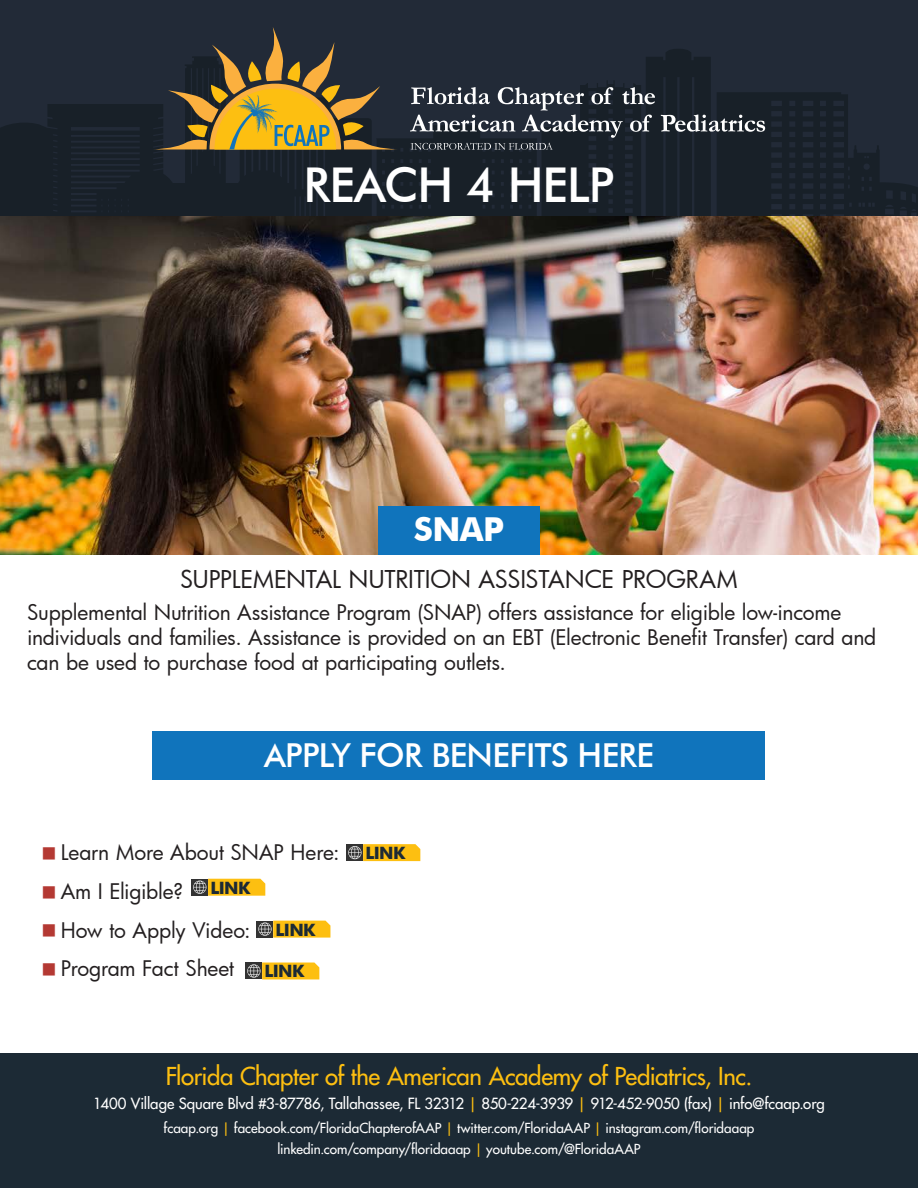
<style>
.page{position:relative;width:918px;height:1188px;background:#fff}
.page>*{position:absolute;margin:0;border:0;box-sizing:border-box;transform-origin:0 0}
.t1{font:500 48px "Futura BT";letter-spacing:-.02em;color:#fff}
.t2{font:500 33px "Futura BT";letter-spacing:-.02em;color:#fff}
.t3{font:700 33px "Futura BT";color:#fff}
.t4{font:500 24px "Futura Std";letter-spacing:-.015em;color:#fdbf11}
.t5{font:24px "Futura";letter-spacing:-.015em;color:#231f20}
.t6{font:21px/25.2px "Futura";letter-spacing:-.01em;color:#231f20}
.t7{font:700 16.95px "Futura BT";letter-spacing:-.04em;color:#1c2a35}
.t8{font:500 15px "Futura Std";letter-spacing:-.01em;color:#fff}
.t9{font:500 13.5px/21px "Futura Std";color:#fff;text-align:center}
.s1{font-family:"Minion Pro";font-size:42px;color:#b43933}
.s2{color:#fdbf11}
</style>
<div class="page">
<div style="left:0;top:1053px;width:918px;height:135px;background:#1c2a35"></div>
<div style="left:0;top:0;width:918px;height:216px;background:#222a37"></div>
<svg style="left:0;top:104px;width:153px;height:112px;fill:#182028"></svg>
<svg style="left:153px;top:27px;width:765px;height:189px"></svg>
<img style="left:0;top:216px;width:918px;height:338px">
<div style="left:378px;top:506px;width:162px;height:48px;background:#1074bc"></div>
<div style="left:346px;top:844px;width:17px;height:17px;background:#333"></div>
<svg style="left:348px;top:844px;width:72px;height:17px"></svg>
<div style="left:245px;top:963px;width:17px;height:16px;background:#333"></div>
<svg style="left:247px;top:963px;width:72px;height:16px"></svg>
<div style="left:191px;top:879px;width:17px;height:17px;background:#333"></div>
<svg style="left:193px;top:879px;width:72px;height:17px"></svg>
<div style="left:256px;top:921px;width:17px;height:17px;background:#333"></div>
<svg style="left:258px;top:921px;width:72px;height:17px"></svg>
<div style="left:153px;top:731px;width:612px;height:49px;background:#1074bc"></div>
<h1 class="t1" style="left:304px;top:156px;width:312px">REACH 4 HELP</h1>
<h2 class="t3" style="left:414px;top:509px;width:92px">SNAP</h2>
<p class="t5" style="left:180px;top:563px;width:559px">SUPPLEMENTAL NUTRITION ASSISTANCE PROGRAM</p>
<p class="t6" style="left:27px;top:599px;width:851px">Supplemental Nutrition Assistance Program (SNAP) offers assistance for eligible low-income individuals and families. Assistance is provided on an EBT (Electronic Benefit Transfer) card and can be used to purchase food at participating outlets.</p>
<h2 class="t2" style="left:264px;top:735px;width:391px">APPLY FOR BENEFITS HERE</h2>
<p class="t6" style="left:40px;top:839px;width:301px"><span class="s1">■</span> Learn More About SNAP Here:</p>
<p class="t6" style="left:40px;top:878px;width:145px"><span class="s1">■</span> Am I Eligible?</p>
<p class="t6" style="left:40px;top:917px;width:212px"><span class="s1">■</span> How to Apply Video:</p>
<p class="t6" style="left:40px;top:955px;width:195px"><span class="s1">■</span> Program Fact Sheet</p>
<p class="t7" style="left:210px;top:877px;width:41px">LINK</p>
<p class="t7" style="left:276px;top:919px;width:41px">LINK</p>
<p class="t7" style="left:265px;top:961px;width:41px">LINK</p>
<p class="t7" style="left:366px;top:843px;width:41px">LINK</p>
<p class="t4" style="left:166px;top:1061px;width:588px">Florida Chapter of the American Academy of Pediatrics, Inc.</p>
<p class="t8" style="left:93px;top:1094px;width:733px">1400 Village Square Blvd #3-87786, Tallahassee, FL 32312 <span class="s2">|</span> 850-224-3939 <span class="s2">|</span> 912-452-9050 (fax) <span class="s2">|</span> info@fcaap.org</p>
<p class="t9" style="left:164px;top:1117px;width:592px">fcaap.org <span class="s2">|</span> facebook.com/FloridaChapterofAAP <span class="s2">|</span> twitter.com/FloridaAAP <span class="s2">|</span> instagram.com/floridaaap linkedin.com/company/floridaaap <span class="s2">|</span> youtube.com/@FloridaAAP</p>
</div>
